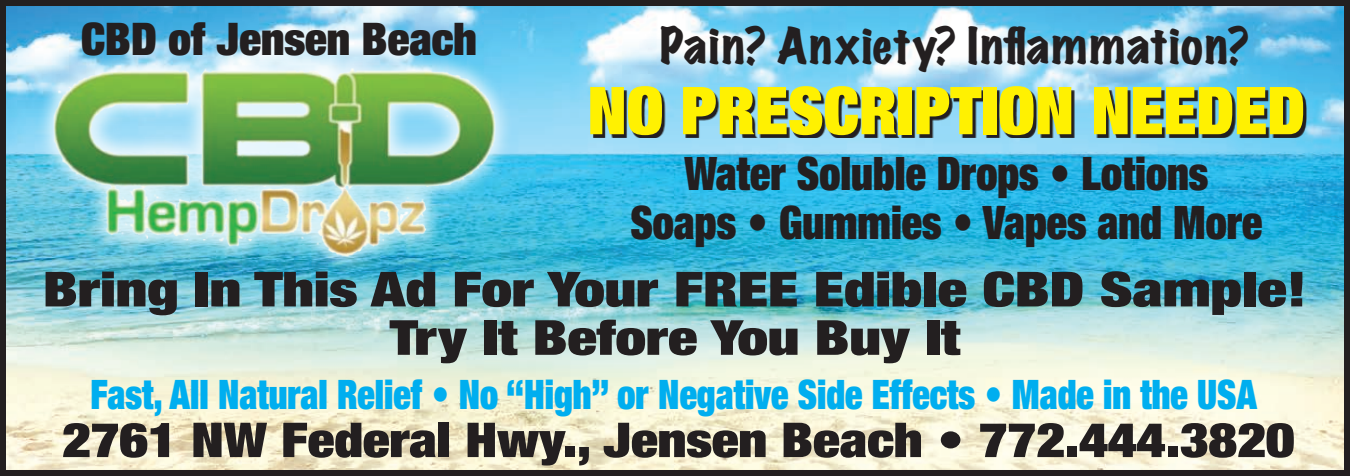
<style>
.page{position:relative;width:1350px;height:476px;background:#fff}
.page>*{position:absolute;margin:0;border:0;box-sizing:border-box;transform-origin:0 0}
.t1{font:900 condensed 66px "Helvetica Neue LT Std";color:#fff101}
.t2{font:900 condensed 48.3px/48.3px "Helvetica Neue LT Std";color:#231f20;text-align:center;scale:1.25 1}
.t3{font:900 condensed 48px "Helvetica Neue LT Std";color:#231f20;scale:1.15 1}
.t4{font:900 condensed 46.2px/49.5px "Helvetica Neue LT Std";color:#231f20;text-align:center;scale:.91 1}
.t5{font:expanded 45px "Marker Felt";letter-spacing:.04em;color:#231f20}
.t6{font:900 condensed 45px "Helvetica Neue LT Std";color:#231f20}
.t7{font:900 condensed 40.8px "Helvetica Neue LT Std";color:#00aeef;scale:.88 1}
</style>
<div class="page">
<img style="left:7px;top:7px;width:1336px;height:461px">
<div style="left:35px;top:49px;width:479px;height:225px;background:#fff;opacity:.75"></div>
<img style="left:45px;top:63px;width:460px;height:201px">
<svg style="left:593px;top:88px;width:713px;height:50px;fill:#231f20"></svg>
<div style="left:0;top:0;width:1350px;height:475px;border:6px solid #231f20"></div>
<p class="t6" style="left:81px;top:10px;width:397px">CBD of Jensen Beach</p>
<p class="t5" style="left:660px;top:13px;width:590px">Pain? Anxiety? Inflammation?</p>
<h1 class="t1" style="left:588px;top:68px;width:719px">NO PRESCRIPTION NEEDED</h1>
<p class="t4" style="left:630px;top:147px;width:696px">Water Soluble Drops • Lotions<br>Soaps • Gummies • Vapes and More</p>
<p class="t2" style="left:43px;top:263px;width:1012px">Bring In This Ad For Your FREE Edible CBD Sample!<br>Try It Before You Buy It</p>
<p class="t7" style="left:91px;top:367px;width:1327px">Fast, All Natural Relief • No “High” or Negative Side Effects • Made in the USA</p>
<p class="t3" style="left:62px;top:409px;width:1073px">2761 NW Federal Hwy., Jensen Beach • 772.444.3820</p>
</div>
